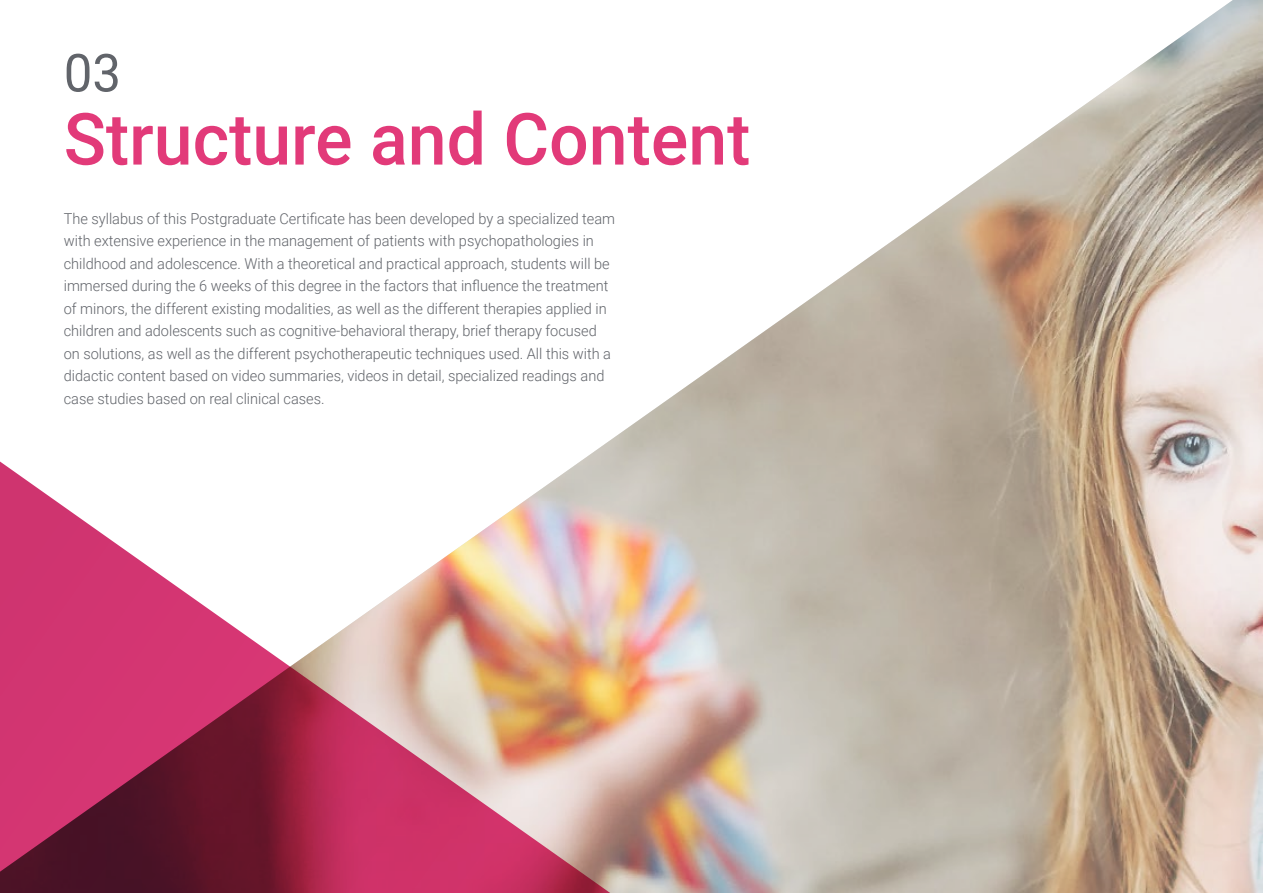
<style>
.page{position:relative;width:1263px;height:893px;background:#fff}
.page>*{position:absolute;margin:0;border:0;box-sizing:border-box;transform-origin:0 0}
.t1{font:500 72px "Roboto";color:#e23a79}
.t2{font:52.5px "Roboto";color:#61646a}
.t3{font:300 15px/22.5px "Roboto";color:#61646a}
</style>
<div class="page">
<img style="left:602px;top:0;width:661px;height:893px">
<svg style="left:0;top:446px;width:640px;height:447px"></svg>
<h2 class="t2" style="left:64px;top:36px;width:59px">03</h2>
<h1 class="t1" style="left:64px;top:89px;width:688px">Structure and Content</h1>
<p class="t3" style="left:64px;top:207px;width:553px">The syllabus of this Postgraduate Certificate has been developed by a specialized team with extensive experience in the management of patients with psychopathologies in childhood and adolescence. With a theoretical and practical approach, students will be immersed during the 6 weeks of this degree in the factors that influence the treatment of minors, the different existing modalities, as well as the different therapies applied in children and adolescents such as cognitive-behavioral therapy, brief therapy focused on solutions, as well as the different psychotherapeutic techniques used. All this with a didactic content based on video summaries, videos in detail, specialized readings and case studies based on real clinical cases.</p>
</div>
